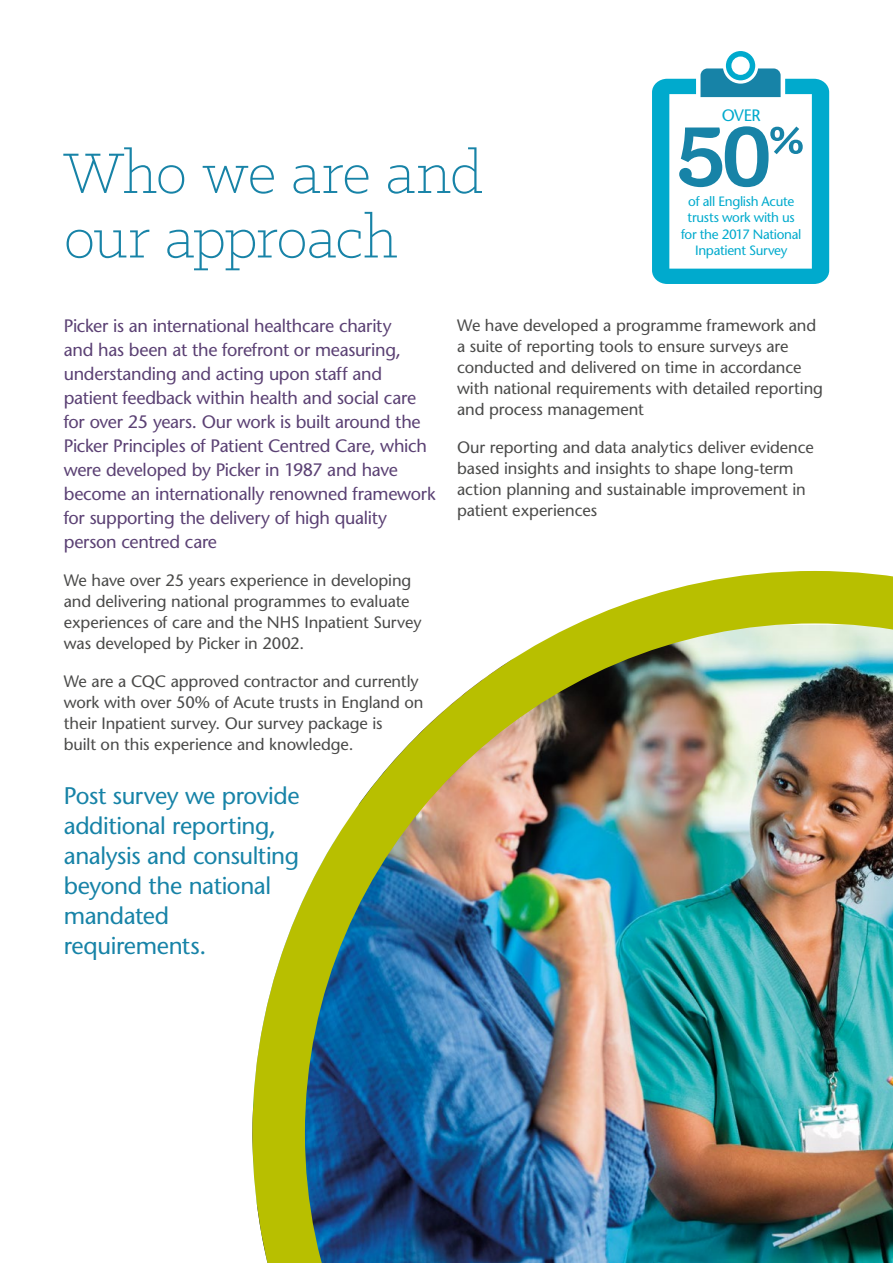
<style>
.page{position:relative;width:893px;height:1263px;background:#fff}
.page>*{position:absolute;margin:0;border:0;box-sizing:border-box;transform-origin:0 0}
.t1{font:700 96px "Klinic Slab";color:#1783a7}
.t2{font:300 64.5px/64.5px "Klinic Slab";letter-spacing:-.02em;color:#1783a7}
.t3{font:500 24px/30px "Stone Sans Std";letter-spacing:-.02em;color:#1783a7}
.t4{font:500 18px/24px "Stone Sans Std";letter-spacing:-.015em;color:#5b4174}
.t5{font:500 16.5px/21px "Stone Sans Std";letter-spacing:-.005em;color:#4a4a49}
.t6{font:500 16.5px "Stone Sans Std";color:#00aacd}
.t7{font:500 13.5px/16.5px "Stone Sans Std";letter-spacing:-.025em;color:#00aacd;text-align:center}
</style>
<div class="page">
<img style="left:252px;top:571px;width:641px;height:692px">
<svg style="left:652px;top:51px;width:177px;height:233px"></svg>
<h2 class="t2" style="left:64px;top:139px;width:421px">Who we are and our approach</h2>
<p class="t6" style="left:722px;top:105px;width:40px">OVER</p>
<h1 class="t1" style="left:675px;top:93px;width:131px">50<sup>%</sup></h1>
<p class="t7" style="left:681px;top:193px;width:122px">of all English Acute trusts work with us for the 2017 National<br>Inpatient Survey</p>
<p class="t4" style="left:64px;top:314px;width:373px">Picker is an international healthcare charity<br>and has been at the forefront or measuring, understanding and acting upon staff and patient feedback within health and social care for over 25 years. Our work is built around the Picker Principles of Patient Centred Care, which were developed by Picker in 1987 and have become an internationally renowned framework for supporting the delivery of high quality person centred care</p>
<p class="t5" style="left:64px;top:570px;width:359px">We have over 25 years experience in developing and delivering national programmes to evaluate experiences of care and the NHS Inpatient Survey was developed by Picker in 2002.</p>
<p class="t5" style="left:64px;top:671px;width:361px">We are a CQC approved contractor and currently work with over 50% of Acute trusts in England on their Inpatient survey. Our survey package is<br>built on this experience and knowledge.</p>
<h3 class="t3" style="left:64px;top:781px;width:237px">Post survey we provide additional reporting, analysis and consulting beyond the national mandated requirements.</h3>
<p class="t5" style="left:457px;top:315px;width:367px">We have developed a programme framework and a suite of reporting tools to ensure surveys are conducted and delivered on time in accordance with national requirements with detailed reporting and process management</p>
<p class="t5" style="left:457px;top:437px;width:358px">Our reporting and data analytics deliver evidence based insights and insights to shape long-term action planning and sustainable improvement in patient experiences</p>
</div>
